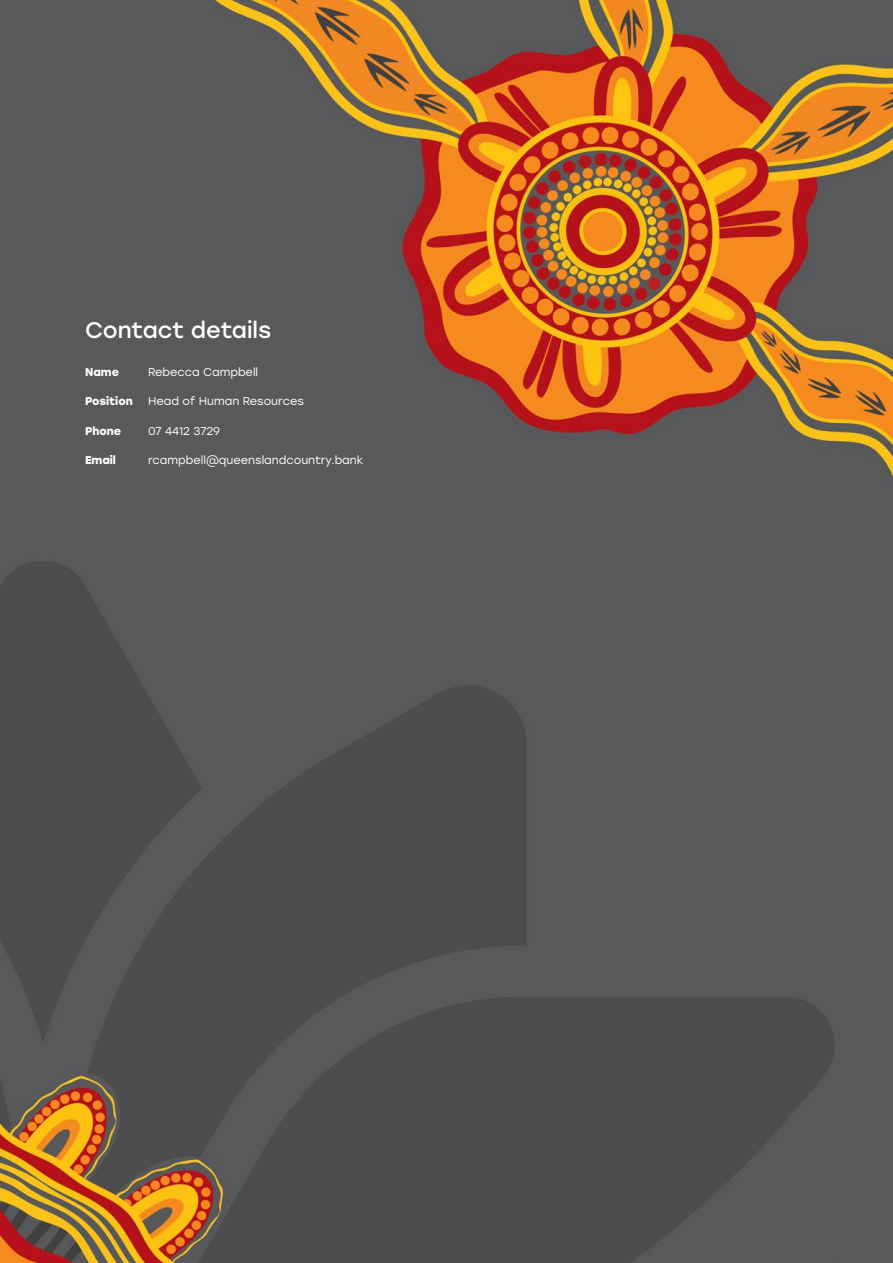
<style>
.page{position:relative;width:893px;height:1263px;background:#fff}
.page>*{position:absolute;margin:0;border:0;box-sizing:border-box;transform-origin:0 0}
.t1{font:22.5px "Stolzl";color:#fff}
.t2{font:11.25px "Stolzl";color:#fff}
.t3{font:700 11.25px "Stolzl";color:#fff}
</style>
<div class="page">
<img style="left:0;top:0;width:893px;height:525px">
<img style="left:0;top:525px;width:893px;height:738px">
<h1 class="t1" style="left:85px;top:315px;width:188px">Contact details</h1>
<p class="t3" style="left:85px;top:364px;width:35px">Name</p>
<p class="t2" style="left:148px;top:364px;width:112px">Rebecca Campbell</p>
<p class="t3" style="left:85px;top:393px;width:49px">Position</p>
<p class="t2" style="left:148px;top:394px;width:157px">Head of Human Resources</p>
<p class="t3" style="left:85px;top:423px;width:38px">Phone</p>
<p class="t2" style="left:148px;top:423px;width:74px">07 4412 3729</p>
<p class="t3" style="left:85px;top:452px;width:32px">Email</p>
<p class="t2" style="left:148px;top:452px;width:217px">rcampbell@queenslandcountry.bank</p>
</div>
